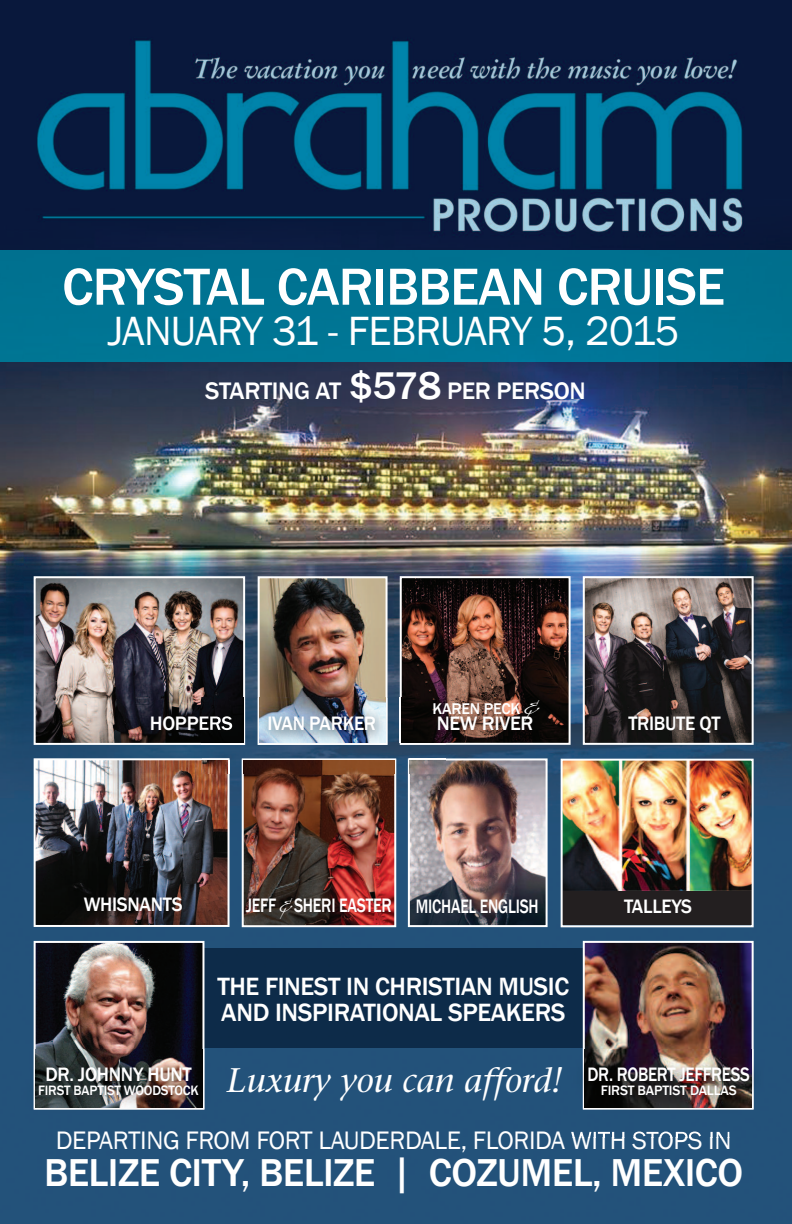
<style>
.page{position:relative;width:792px;height:1224px;background:#fff}
.page>*{position:absolute;margin:0;border:0;box-sizing:border-box;transform-origin:0 0}
.t1{font:500 54px "Franklin Gothic";letter-spacing:-.015em;color:#fff}
.t2{font:42px "Franklin Gothic";letter-spacing:-.025em;color:#fff}
.t3{font:500 40px "Franklin Gothic";letter-spacing:-.015em;color:#fff}
.t4{font:italic 34px "Stone Serif";color:#fff}
.t5{font:26px "Franklin Gothic";letter-spacing:-.015em;color:#fff}
.t6{font:500 25.6px/26px "Franklin Gothic";letter-spacing:-.015em;color:#fff}
.t7{font:500 24.6px "Franklin Gothic";letter-spacing:-.015em;color:#fff}
.t8{font:500 20px "Franklin Gothic";letter-spacing:-.015em;color:#fff;scale:.95 1}
.t9{font:500 20px "Franklin Gothic";letter-spacing:-.015em;color:#fff;scale:.8 1}
.t10{font:500 20px "Franklin Gothic";letter-spacing:-.015em;color:#fff;scale:.85 1}
.t11{font:500 20px "Franklin Gothic";letter-spacing:-.015em;color:#fff}
.t12{font:500 16px "Franklin Gothic";letter-spacing:-.015em;color:#fff}
.t13{font:500 14px "Franklin Gothic";letter-spacing:-.015em;color:#fff;scale:.96 1}
.t14{font:500 14px "Franklin Gothic";letter-spacing:-.015em;color:#fff}
.s1{font-size:39.6px}
.s2{font-family:"LHF Sofia Script";font-weight:400;font-size:28px}
.s3{font-size:42.4px}
</style>
<div class="page">
<img style="left:0;top:0;width:792px;height:1224px">
<img style="left:37px;top:579px;width:205px;height:163px">
<div style="left:34px;top:576px;width:211px;height:169px;border:2px solid #fff"></div>
<img style="left:261px;top:579px;width:124px;height:119px">
<div style="left:258px;top:576px;width:130px;height:169px;border:2px solid #fff"></div>
<img style="left:403px;top:579px;width:165px;height:163px">
<div style="left:400px;top:576px;width:171px;height:169px;border:2px solid #fff"></div>
<img style="left:586px;top:579px;width:165px;height:163px">
<div style="left:583px;top:576px;width:171px;height:169px;border:2px solid #fff"></div>
<img style="left:37px;top:761px;width:190px;height:163px">
<div style="left:34px;top:758px;width:196px;height:169px;border:2px solid #fff"></div>
<img style="left:245px;top:774px;width:148px;height:150px">
<div style="left:242px;top:759px;width:154px;height:168px;border:2px solid #fff"></div>
<img style="left:411px;top:761px;width:134px;height:163px">
<div style="left:408px;top:758px;width:140px;height:169px;border:2px solid #fff"></div>
<div style="left:563px;top:761px;width:189px;height:164px;background:#231f20"></div>
<img style="left:564px;top:762px;width:187px;height:129px">
<div style="left:561px;top:759px;width:193px;height:168px;border:2px solid #fff"></div>
<div style="left:204px;top:948px;width:379px;height:100px;background:#0d2b49"></div>
<img style="left:586px;top:944px;width:165px;height:105px">
<div style="left:583px;top:941px;width:171px;height:169px;border:2px solid #fff"></div>
<div style="left:0;top:250px;width:792px;height:111px;background:#007392"></div>
<img style="left:202px;top:698px;width:244px;height:76px">
<img style="left:202px;top:698px;width:43px;height:47px">
<img style="left:258px;top:698px;width:130px;height:47px">
<img style="left:260px;top:698px;width:126px;height:45px">
<img style="left:400px;top:698px;width:46px;height:47px">
<img style="left:202px;top:758px;width:28px;height:2px">
<svg style="left:228px;top:760px;width:2px;height:14px"></svg>
<img style="left:202px;top:760px;width:26px;height:14px">
<img style="left:242px;top:759px;width:154px;height:15px">
<img style="left:244px;top:761px;width:150px;height:13px">
<svg style="left:408px;top:758px;width:2px;height:16px"></svg>
<img style="left:410px;top:758px;width:36px;height:16px">
<img style="left:202px;top:716px;width:30px;height:14px">
<div style="left:561px;top:1049px;width:220px;height:88px;background:#23527a"></div>
<img style="left:583px;top:1049px;width:171px;height:61px">
<img style="left:585px;top:1049px;width:167px;height:59px">
<img style="left:37px;top:944px;width:164px;height:105px">
<div style="left:34px;top:941px;width:170px;height:169px;border:2px solid #fff"></div>
<div style="left:15px;top:1049px;width:212px;height:76px;background:#23527a"></div>
<img style="left:34px;top:1049px;width:170px;height:61px">
<img style="left:36px;top:1049px;width:166px;height:59px">
<h1 class="t1" style="left:62px;top:255px;width:664px">CRYSTAL CARIBBEAN CRUISE</h1>
<h2 class="t2" style="left:108px;top:306px;width:573px">JANUARY 31 - FEBRUARY 5, 2015</h2>
<p class="t7" style="left:205px;top:376px;width:382px">STARTING AT <span class="s1">$578</span> PER PERSON</p>
<p class="t11" style="left:150px;top:712px;width:84px">HOPPERS</p>
<p class="t12" style="left:432px;top:700px;width:107px">KAREN PECK <span class="s2">&amp;</span></p>
<p class="t8" style="left:268px;top:712px;width:116px">IVAN PARKER</p>
<p class="t8" style="left:628px;top:712px;width:99px">TRIBUTE QT</p>
<p class="t11" style="left:437px;top:712px;width:98px">NEW RIVER</p>
<p class="t8" style="left:84px;top:893px;width:106px">WHISNANTS</p>
<p class="t9" style="left:246px;top:894px;width:367px">JEFF <span class="s2">&amp;</span> SHERI EASTER MICHAEL ENGLISH</p>
<p class="t8" style="left:624px;top:895px;width:73px">TALLEYS</p>
<p class="t8" style="left:45px;top:1063px;width:155px">DR. JOHNNY HUNT</p>
<p class="t13" style="left:38px;top:1082px;width:169px">FIRST BAPTIST WOODSTOCK</p>
<p class="t6" style="left:218px;top:973px;width:353px">THE FINEST IN CHRISTIAN MUSIC<br>AND INSPIRATIONAL SPEAKERS</p>
<h3 class="t4" style="left:227px;top:1067px;width:337px">Luxury you can afford!</h3>
<p class="t10" style="left:587px;top:1063px;width:193px">DR. ROBERT JEFFRESS</p>
<p class="t14" style="left:601px;top:1082px;width:137px">FIRST BAPTIST DALLAS</p>
<p class="t5" style="left:56px;top:1125px;width:677px">DEPARTING FROM FORT LAUDERDALE, FLORIDA WITH STOPS IN</p>
<h3 class="t3" style="left:44px;top:1149px;width:701px">BELIZE CITY, BELIZE <span class="s3">|</span> COZUMEL, MEXICO</h3>
</div>
